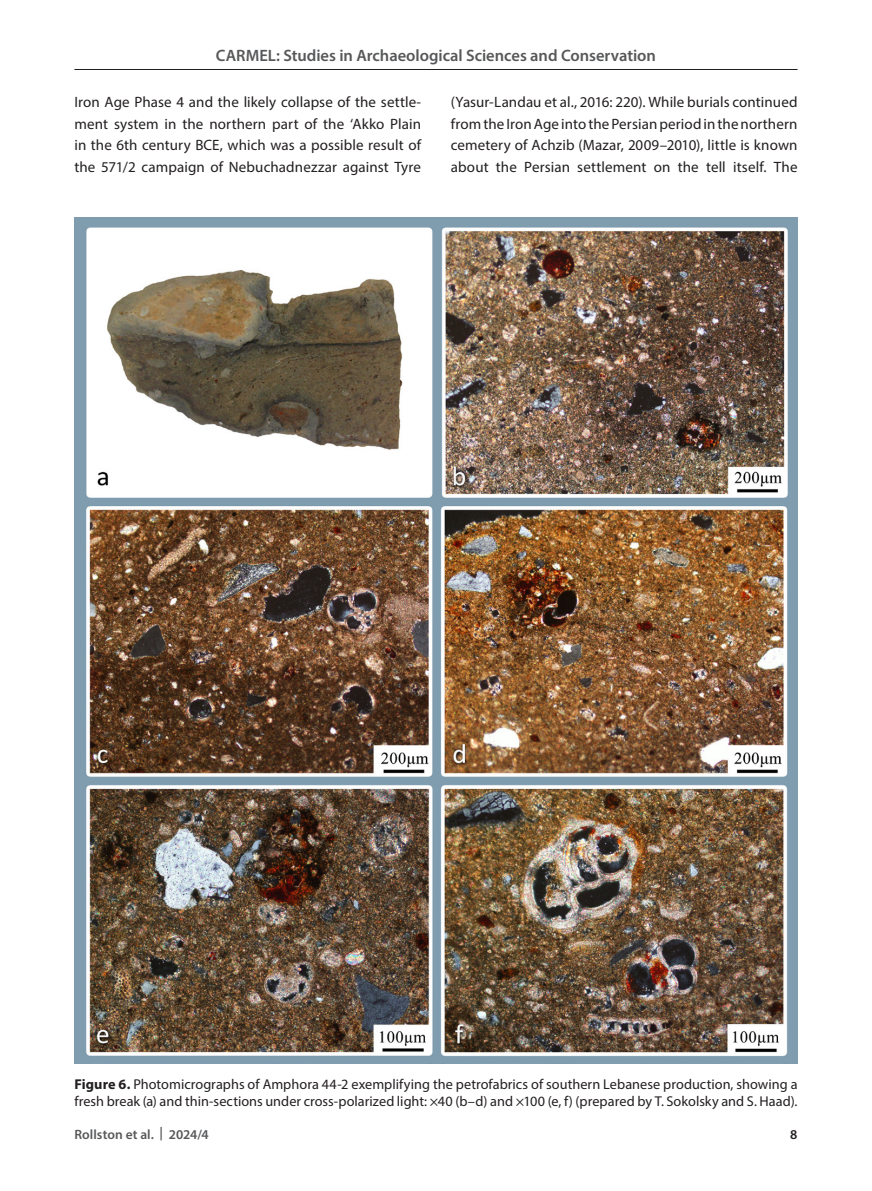
<style>
.page{position:relative;width:872px;height:1191px;background:#fff}
.page>*{position:absolute;margin:0;border:0;box-sizing:border-box;transform-origin:0 0}
.t1{font:600 16.5px "Myriad Pro";color:#57585a}
.Indent_Regular{font:15px/21.8px "Myriad Pro";letter-spacing:.01em;color:#231f20;text-align:justify}
.Captions{font:14.25px/16.5px "Myriad Pro";letter-spacing:.005em;color:#231f20}
.t2{font:600 13.5px "Myriad Pro";letter-spacing:.005em;color:#57585a}
.t3{font:600 13.5px "Myriad Pro";color:#231f20}
.s1{font-weight:700}
</style>
<div class="page">
<hr style="left:74px;top:69px;width:723px;height:1px;background:#231f20">
<img style="left:74px;top:218px;width:723px;height:845px">
<p class="t1" style="left:216px;top:45px;width:441px">CARMEL: Studies in Archaeological Sciences and Conservation</p>
<p class="Indent_Regular" style="left:74px;top:91px;width:348px">Iron Age Phase 4 and the likely collapse of the settle&shy;ment system in the northern part of the ‘Akko Plain in the 6th century BCE, which was a possible result of the 571/2 campaign of Nebuchadnezzar against Tyre</p>
<p class="Indent_Regular" style="left:451px;top:91px;width:348px">(Yasur-Landau et al., 2016: 220). While burials continued from the Iron Age into the Persian period in the northern cemetery of Achzib (Mazar, 2009–2010), little is known about the Persian settlement on the tell itself. The</p>
<p class="Captions" style="left:74px;top:1076px;width:724px"><span class="s1">Figure 6.</span> Photomicrographs of Amphora 44-2 exemplifying the petrofabrics of southern Lebanese production, showing a fresh break (a) and thin-sections under cross-polarized light: ×40 (b–d) and ×100 (e, f) (prepared by T. Sokolsky and S. Haad).</p>
<p class="t2" style="left:74px;top:1125px;width:136px">Rollston et al. | 2024/4</p>
<p class="t3" style="left:790px;top:1125px;width:9px">8</p>
</div>
